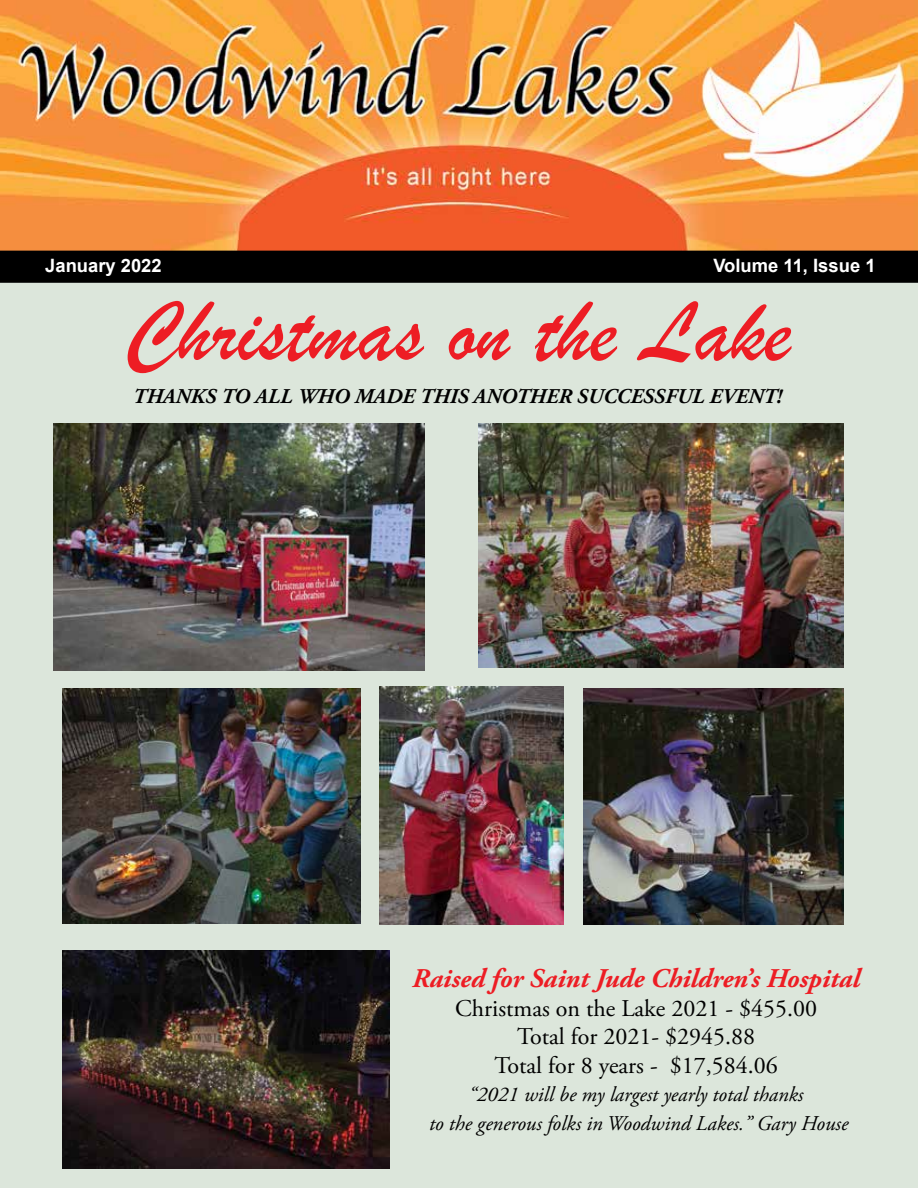
<style>
.page{position:relative;width:918px;height:1188px;background:#fff}
.page>*{position:absolute;margin:0;border:0;box-sizing:border-box;transform-origin:0 0}
.t1{font:90px "Brush Script";color:#ed1d24}
.t2{font:italic 700 27px "Adobe Garamond Pro";color:#ed1d24}
.t3{font:24px/28.5px "Adobe Garamond Pro";color:#000;text-align:center}
.t4{font:italic 21px/28.5px "Adobe Garamond Pro";color:#000;text-align:center}
.t5{font:italic 700 21px "Adobe Garamond Pro";color:#000}
.t6{font:700 18.45px "Arial";color:#fff}
.t7{font:12px "Adobe Garamond Pro";color:#000}
</style>
<div class="page">
<img style="left:0;top:0;width:918px;height:251px">
<div style="left:0;top:278px;width:918px;height:910px;background:#dce6db"></div>
<div style="left:0;top:251px;width:918px;height:32px;background:#000"></div>
<img style="left:54px;top:423px;width:370px;height:247px">
<img style="left:479px;top:423px;width:364px;height:244px">
<img style="left:62px;top:688px;width:299px;height:236px">
<img style="left:380px;top:687px;width:183px;height:238px">
<img style="left:583px;top:688px;width:261px;height:237px">
<img style="left:62px;top:950px;width:328px;height:219px">
<p class="t6" style="left:45px;top:253px;width:118px">January 2022</p>
<p class="t6" style="left:713px;top:253px;width:164px">Volume 11, Issue 1</p>
<h1 class="t1" style="left:124px;top:277px;width:668px">Christmas on the Lake</h1>
<p class="t5" style="left:133px;top:384px;width:651px">THANKS TO ALL WHO MADE THIS ANOTHER SUCCESSFUL EVENT!</p>
<p class="t2" style="left:412px;top:963px;width:449px">Raised for Saint Jude Children’s Hospital</p>
<p class="t3" style="left:455px;top:995px;width:363px">Christmas on the Lake 2021 - $455.00<br>Total for 2021- $2945.88<br>Total for 8 years - $17,584.06</p>
<p class="t4" style="left:429px;top:1081px;width:421px">“2021 will be my largest yearly total thanks<br>to the generous folks in Woodwind Lakes.” Gary House</p>
<p class="t7" style="left:689px;top:1122px;width:154px">Woodwind Lakes - January 2022</p>
</div>
